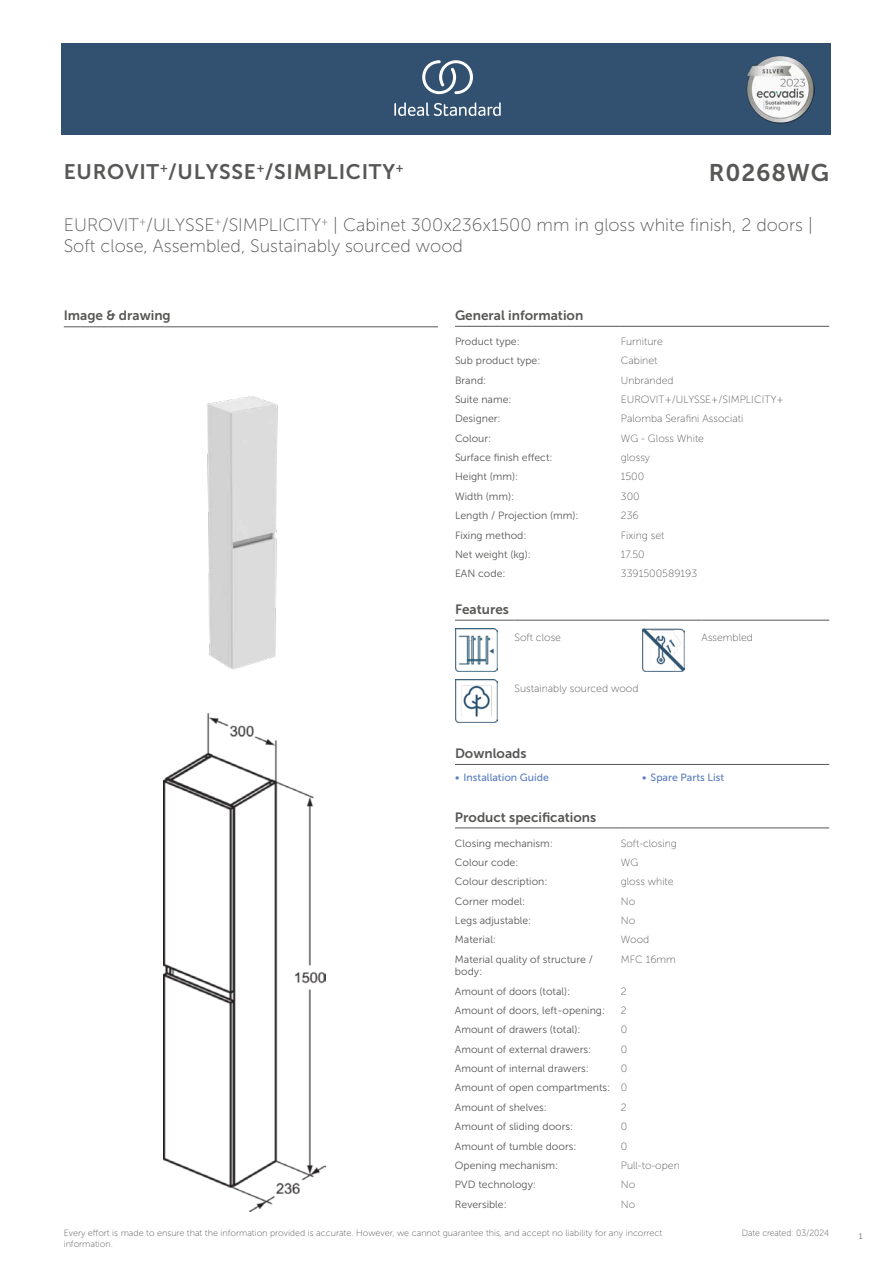
<style>
.page{position:relative;width:893px;height:1263px;background:#fff}
.page>*{position:absolute;margin:0;border:0;box-sizing:border-box;transform-origin:0 0}
.t1{font:24px "Museo Sans 700";letter-spacing:.035em;color:#575756}
.t2{font:21px "Museo Sans 700";letter-spacing:.035em;color:#575756}
.t3{font:18px/21.6px "Museo Sans 100";color:#575756}
.t4{font:13.5px "Museo Sans 700";color:#575756}
.t5{font:10.5px/12.6px "Museo Sans 300";color:#575756}
.t6{font:10.5px "Museo Sans 100";color:#575756}
.t7{font:10.5px "Museo Sans 500";color:#5b7ebf}
.t8{font:9px/10.8px "Museo Sans 100";color:#575756}
.t9{font:9px "Museo Sans 100";color:#575756;scale:.95 1}
.t10{font:300 9px "Calibri";color:#575756;scale:.95 1}
.s1{font-family:"Museo Sans 100"}
</style>
<div class="page">
<div style="left:62px;top:43px;width:769px;height:91px;background:#325070"></div>
<hr style="left:455px;top:326px;width:166px;height:1px;background:#575756">
<hr style="left:621px;top:326px;width:208px;height:1px;background:#575756">
<hr style="left:455px;top:620px;width:59px;height:1px;background:#575756">
<hr style="left:514px;top:620px;width:128px;height:1px;background:#575756">
<hr style="left:642px;top:620px;width:60px;height:1px;background:#575756">
<hr style="left:702px;top:620px;width:127px;height:1px;background:#575756">
<img style="left:455px;top:629px;width:42px;height:42px">
<img style="left:642px;top:629px;width:42px;height:42px">
<img style="left:455px;top:680px;width:42px;height:42px">
<hr style="left:455px;top:764px;width:187px;height:1px;background:#575756">
<hr style="left:642px;top:764px;width:187px;height:1px;background:#575756">
<hr style="left:455px;top:828px;width:166px;height:1px;background:#575756">
<hr style="left:621px;top:828px;width:208px;height:1px;background:#575756">
<img style="left:164px;top:714px;width:161px;height:497px">
<hr style="left:64px;top:327px;width:374px;height:1px;background:#575756">
<img style="left:207px;top:395px;width:71px;height:275px">
<svg style="left:394px;top:102px;width:107px;height:14px"></svg>
<svg style="left:422px;top:60px;width:51px;height:34px"></svg>
<img style="left:746px;top:56px;width:68px;height:67px">
<h2 class="t2" style="left:64px;top:160px;width:341px">EUROVIT<sup>+</sup>/ULYSSE<sup>+</sup>/SIMPLICITY<sup>+</sup></h2>
<h1 class="t1" style="left:709px;top:160px;width:122px">R0268WG</h1>
<h3 class="t3" style="left:64px;top:214px;width:750px">EUROVIT<sup>+</sup>/ULYSSE<sup>+</sup>/SIMPLICITY<sup>+</sup> | Cabinet 300x236x1500 mm in gloss white finish, 2 doors |<br>Soft close, Assembled, Sustainably sourced wood</h3>
<p class="t4" style="left:64px;top:308px;width:108px">Image &amp; drawing</p>
<p class="t4" style="left:455px;top:308px;width:130px">General information</p>
<p class="t5" style="left:455px;top:335px;width:66px">Product type:</p>
<p class="t6" style="left:621px;top:336px;width:44px">Furniture</p>
<p class="t5" style="left:455px;top:354px;width:87px">Sub product type:</p>
<p class="t6" style="left:621px;top:355px;width:38px">Cabinet</p>
<p class="t5" style="left:455px;top:374px;width:33px">Brand:</p>
<p class="t6" style="left:621px;top:374px;width:54px">Unbranded</p>
<p class="t5" style="left:455px;top:393px;width:58px">Suite name:</p>
<p class="t6" style="left:621px;top:394px;width:164px">EUROVIT+/ULYSSE+/SIMPLICITY+</p>
<p class="t5" style="left:455px;top:413px;width:47px">Designer:</p>
<p class="t6" style="left:621px;top:413px;width:124px">Palomba Serafini Associati</p>
<p class="t5" style="left:455px;top:432px;width:38px">Colour:</p>
<p class="t6" style="left:621px;top:433px;width:85px">WG - Gloss White</p>
<p class="t5" style="left:455px;top:451px;width:99px">Surface finish effect:</p>
<p class="t6" style="left:621px;top:452px;width:31px">glossy</p>
<p class="t5" style="left:455px;top:471px;width:65px">Height (mm):</p>
<p class="t6" style="left:621px;top:471px;width:25px">1500</p>
<p class="t5" style="left:455px;top:490px;width:61px">Width (mm):</p>
<p class="t6" style="left:621px;top:491px;width:20px">300</p>
<p class="t5" style="left:455px;top:509px;width:125px">Length / Projection (mm):</p>
<p class="t6" style="left:621px;top:510px;width:19px">236</p>
<p class="t5" style="left:455px;top:529px;width:73px">Fixing method:</p>
<p class="t6" style="left:621px;top:529px;width:45px">Fixing set</p>
<p class="t5" style="left:455px;top:548px;width:77px">Net weight (kg):</p>
<p class="t6" style="left:621px;top:549px;width:25px">17.50</p>
<p class="t5" style="left:455px;top:567px;width:52px">EAN code:</p>
<p class="t6" style="left:621px;top:568px;width:78px">3391500589193</p>
<p class="t4" style="left:455px;top:602px;width:55px">Features</p>
<p class="t6" style="left:514px;top:632px;width:48px">Soft close</p>
<p class="t6" style="left:702px;top:632px;width:53px">Assembled</p>
<p class="t6" style="left:514px;top:683px;width:125px">Sustainably sourced wood</p>
<p class="t4" style="left:455px;top:746px;width:73px">Downloads</p>
<p class="t7" style="left:455px;top:772px;width:95px">• Installation Guide</p>
<p class="t7" style="left:642px;top:772px;width:84px">• Spare Parts List</p>
<p class="t4" style="left:455px;top:809px;width:143px">Product specifications</p>
<p class="t5" style="left:455px;top:837px;width:99px">Closing mechanism:</p>
<p class="t6" style="left:621px;top:837px;width:58px">Soft-closing</p>
<p class="t5" style="left:455px;top:856px;width:65px">Colour code:</p>
<p class="t6" style="left:621px;top:857px;width:19px">WG</p>
<p class="t5" style="left:455px;top:875px;width:94px">Colour description:</p>
<p class="t6" style="left:621px;top:876px;width:54px">gloss white</p>
<p class="t5" style="left:455px;top:895px;width:72px">Corner model:</p>
<p class="t6" style="left:621px;top:895px;width:16px">No</p>
<p class="t5" style="left:455px;top:914px;width:78px">Legs adjustable:</p>
<p class="t6" style="left:621px;top:915px;width:16px">No</p>
<p class="t5" style="left:455px;top:933px;width:43px">Material:</p>
<p class="t6" style="left:621px;top:934px;width:30px">Wood</p>
<p class="t5" style="left:455px;top:953px;width:139px">Material quality of structure / body:</p>
<p class="t6" style="left:621px;top:953px;width:57px">MFC 16mm</p>
<p class="t5" style="left:455px;top:985px;width:117px">Amount of doors (total):</p>
<p class="t6" style="left:621px;top:985px;width:7px">2</p>
<p class="t5" style="left:455px;top:1004px;width:152px">Amount of doors, left-opening:</p>
<p class="t6" style="left:621px;top:1005px;width:7px">2</p>
<p class="t5" style="left:455px;top:1023px;width:127px">Amount of drawers (total):</p>
<p class="t6" style="left:621px;top:1024px;width:8px">0</p>
<p class="t5" style="left:455px;top:1043px;width:138px">Amount of external drawers:</p>
<p class="t6" style="left:621px;top:1043px;width:8px">0</p>
<p class="t5" style="left:455px;top:1062px;width:135px">Amount of internal drawers:</p>
<p class="t6" style="left:621px;top:1063px;width:8px">0</p>
<p class="t5" style="left:455px;top:1078px;width:174px;line-height:19.4px">Amount of open compartments: <span class="s1">0<br></span>Amount of shelves:</p>
<p class="t6" style="left:621px;top:1101px;width:7px">2</p>
<p class="t5" style="left:455px;top:1120px;width:120px">Amount of sliding doors:</p>
<p class="t6" style="left:621px;top:1121px;width:8px">0</p>
<p class="t5" style="left:455px;top:1140px;width:123px">Amount of tumble doors:</p>
<p class="t6" style="left:621px;top:1140px;width:8px">0</p>
<p class="t5" style="left:455px;top:1159px;width:105px">Opening mechanism:</p>
<p class="t6" style="left:621px;top:1160px;width:60px">Pull-to-open</p>
<p class="t5" style="left:455px;top:1178px;width:82px">PVD technology:</p>
<p class="t6" style="left:621px;top:1179px;width:16px">No</p>
<p class="t5" style="left:455px;top:1198px;width:53px">Reversible:</p>
<p class="t6" style="left:621px;top:1198px;width:16px">No</p>
<p class="t8" style="left:64px;top:1227px;width:600px">Every effort is made to ensure that the information provided is accurate. However, we cannot guarantee this, and accept no liability for any incorrect information.</p>
<p class="t9" style="left:742px;top:1228px;width:93px">Date created: 03/2024</p>
<p class="t10" style="left:858px;top:1230px;width:6px">1</p>
</div>
